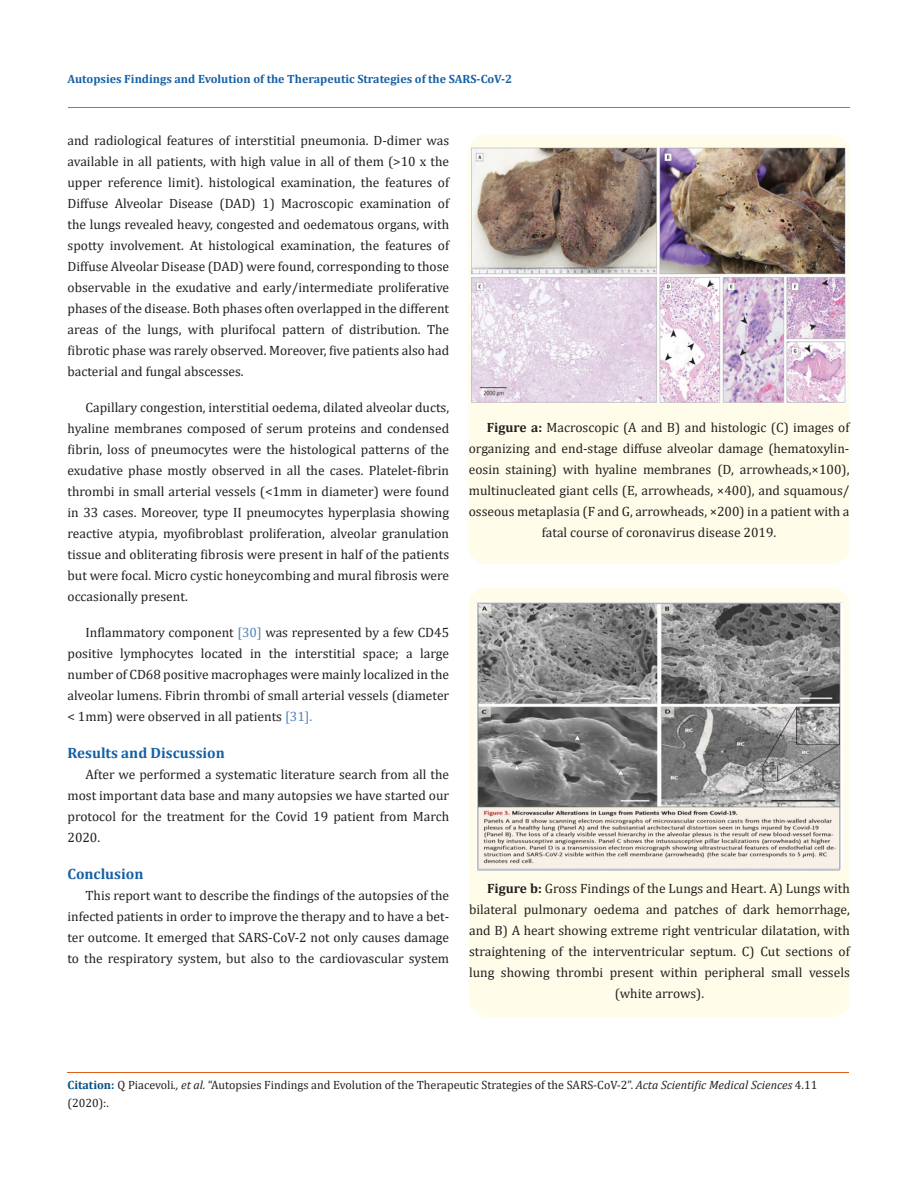
<style>
.page{position:relative;width:917px;height:1188px;background:#fff}
.page>*{position:absolute;margin:0;border:0;box-sizing:border-box;transform-origin:0 0}
.t1{font:700 15px "Cambria";color:#1560a6}
.t2{font:13.5px/21px "Cambria";color:#231f20;text-align:justify}
.t3{font:12px/18px "Cambria";color:#231f20}
.t4{font:700 12px "Cambria";color:#1560a6}
.s1{color:#4f81bd}
.s2{font-weight:700}
.s3{font-weight:700;color:#035089}
.s4{font-style:italic}
</style>
<div class="page">
<hr style="left:68px;top:1072px;width:781px;height:1px;background:#e05d1a">
<div style="left:468px;top:135px;width:381px;height:429px;background:#fffde9;border-radius:18px"></div>
<img style="left:472px;top:148px;width:374px;height:255px">
<div style="left:469px;top:588px;width:380px;height:429px;background:#fffde9;border-radius:18px"></div>
<img style="left:476px;top:602px;width:366px;height:269px">
<hr style="left:68px;top:108px;width:781px;height:1px;background:#e05d1a">
<p class="t4" style="left:68px;top:70px;width:446px">Autopsies Findings and Evolution of the Therapeutic Strategies of the SARS-CoV-2</p>
<p class="t2" style="left:68px;top:130px;width:383px">and radiological features of interstitial pneumonia. D-dimer was available in all patients, with high value in all of them (&gt;10 x the upper reference limit). histological examination, the features of Diffuse Alveolar Disease (DAD) 1) Macroscopic examination of the lungs revealed heavy, congested and oedematous organs, with spotty involvement. At histological examination, the features of Diffuse Alveolar Disease (DAD) were found, corresponding to those observable in the exudative and early/intermediate proliferative phases of the disease. Both phases often overlapped in the different areas of the lungs, with plurifocal pattern of distribution. The fibrotic phase was rarely observed. Moreover, five patients also had bacterial and fungal abscesses.</p>
<p class="t2" style="left:68px;top:397px;width:383px;text-indent:18px">Capillary congestion, interstitial oedema, dilated alveolar ducts, hyaline membranes composed of serum proteins and condensed fibrin, loss of pneumocytes were the histological patterns of the exudative phase mostly observed in all the cases. Platelet-fibrin thrombi in small arterial vessels (&lt;1mm in diameter) were found in 33 cases. Moreover, type II pneumocytes hyperplasia showing reactive atypia, myofibroblast proliferation, alveolar granulation tissue and obliterating fibrosis were present in half of the patients but were focal. Micro cystic honeycombing and mural fibrosis were occasionally present.</p>
<p class="t2" style="left:68px;top:622px;width:383px;text-indent:18px">Inflammatory component <span class="s1">[30]</span> was represented by a few CD45 positive lymphocytes located in the interstitial space; a large number of CD68 positive macrophages were mainly localized in the alveolar lumens. Fibrin thrombi of small arterial vessels (diameter &lt; 1mm) were observed in all patients <span class="s1">[31].</span></p>
<p class="t1" style="left:68px;top:742px;width:159px">Results and Discussion</p>
<p class="t2" style="left:68px;top:764px;width:383px;text-indent:18px">After we performed a systematic literature search from all the most important data base and many autopsies we have started our protocol for the treatment for the Covid 19 patient from March 2020.</p>
<p class="t1" style="left:68px;top:863px;width:77px">Conclusion</p>
<p class="t2" style="left:68px;top:884px;width:383px;text-indent:18px">This report want to describe the findings of the autopsies of the infected patients in order to improve the therapy and to have a bet&shy;ter outcome. It emerged that SARS-CoV-2 not only causes damage to the respiratory system, but also to the cardiovascular system</p>
<p class="t2" style="left:487px;top:417px;width:364px"><span class="s2">Figure a:</span> Macroscopic (A and B) and histologic (C) images of</p>
<p class="t2" style="left:469px;top:438px;width:382px">organizing and end-stage diffuse alveolar damage (hematoxylin-</p>
<p class="t2" style="left:469px;top:459px;width:382px">eosin staining) with hyaline membranes (D, arrowheads,×100),</p>
<p class="t2" style="left:469px;top:480px;width:382px">multinucleated giant cells (E, arrowheads, ×400), and squamous/</p>
<p class="t2" style="left:469px;top:501px;width:382px">osseous metaplasia (F and G, arrowheads, ×200) in a patient with a</p>
<p class="t2" style="left:542px;top:522px;width:236px">fatal course of coronavirus disease 2019.</p>
<p class="t2" style="left:487px;top:877px;width:364px"><span class="s2">Figure b:</span> Gross Findings of the Lungs and Heart. A) Lungs with</p>
<p class="t2" style="left:469px;top:898px;width:382px">bilateral pulmonary oedema and patches of dark hemorrhage,</p>
<p class="t2" style="left:469px;top:919px;width:382px">and B) A heart showing extreme right ventricular dilatation, with</p>
<p class="t2" style="left:469px;top:940px;width:382px">straightening of the interventricular septum. C) Cut sections of</p>
<p class="t2" style="left:469px;top:961px;width:382px">lung showing thrombi present within peripheral small vessels</p>
<p class="t2" style="left:614px;top:982px;width:91px">(white arrows).</p>
<p class="t3" style="left:68px;top:1076px;width:751px"><span class="s3">Citation:</span> Q Piacevoli<span class="s4">., et al.</span> “Autopsies Findings and Evolution of the Therapeutic Strategies of the SARS-CoV-2”. <span class="s4">Acta Scientific Medical Sciences</span> 4.11 (2020):.</p>
</div>
